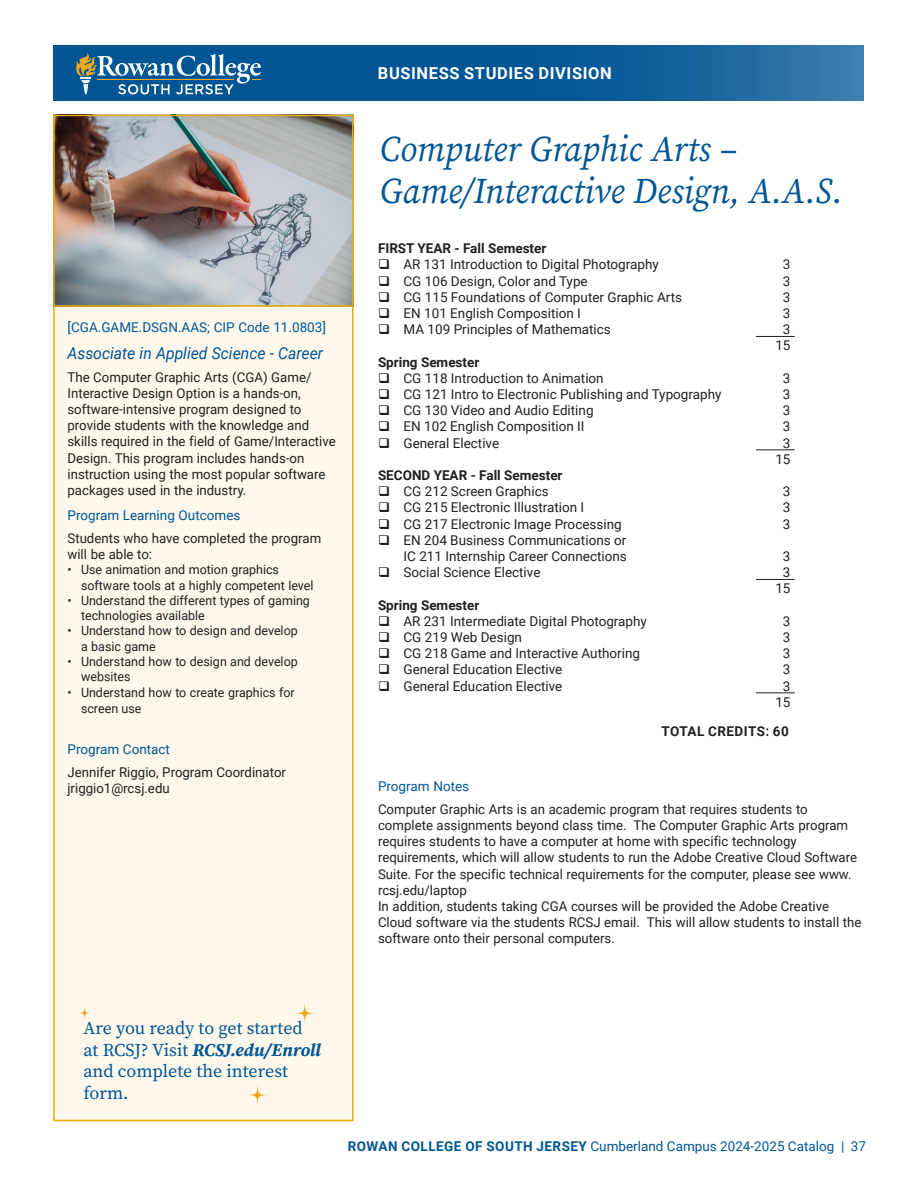
<style>
.page{position:relative;width:918px;height:1188px;background:#fff}
.page>*{position:absolute;margin:0;border:0;box-sizing:border-box;transform-origin:0 0}
.L3__ProgramHeadline{font:italic 36px/42px "Source Serif Pro";color:#005595;scale:.95 1}
.t1{font:18px/21.6px "Source Serif Pro";color:#005595}
._4b__Degree_Subhead{font:italic 16.5px "Roboto";color:#005595;scale:.95 1}
.t2{font:700 16.5px "Roboto";letter-spacing:.035em;color:#fff}
.Catalog_text_8_5{font:13.5px/16.2px "Roboto";color:#231f20}
._3b_Course_names{font:13.5px/16.2px "Roboto";color:#231f20;text-align:right}
._4c__Side_Text_Title{font:13.5px "Roboto";color:#005595}
.Total_Credits{font:700 13.5px "Roboto";color:#231f20}
._4c__Program_Learning_Outcomes{font:13.5px "Roboto";color:#005595}
.Total_Credits-2{font:700 13.5px "Roboto";letter-spacing:.035em;color:#231f20}
.total_credits{font:13.5px "Roboto";color:#231f20}
.t3{font:12.75px/15.3px "Roboto";color:#231f20}
.s1{font-weight:700;font-style:italic}
.s2{font-weight:700}
</style>
<div class="page">
<svg style="left:54px;top:45px;width:810px;height:56px;background:#0d5d9a"></svg>
<svg style="left:76px;top:53px;width:185px;height:41px;background:#417ca5"></svg>
<div style="left:53px;top:115px;width:300px;height:1006px;background:#fdf8eb;border:2px solid #eaaa00"></div>
<svg style="left:246px;top:1084px;width:23px;height:22px"></svg>
<svg style="left:294px;top:1002px;width:22px;height:22px"></svg>
<svg style="left:77px;top:1006px;width:15px;height:14px"></svg>
<img style="left:56px;top:118px;width:294px;height:186px">
<div style="left:53px;top:115px;width:300px;height:192px;border:2px solid #eaaa00"></div>
<hr style="left:756px;top:336px;width:39px;height:1px;background:#231f20">
<hr style="left:756px;top:449px;width:39px;height:1px;background:#231f20">
<hr style="left:756px;top:579px;width:39px;height:1px;background:#231f20">
<hr style="left:756px;top:692px;width:39px;height:1px;background:#231f20">
<p class="_4c__Side_Text_Title" style="left:68px;top:318px;width:260px">[CGA.GAME.DSGN.AAS; CIP Code 11.0803]</p>
<p class="_4b__Degree_Subhead" style="left:68px;top:341px;width:271px">Associate in Applied Science - Career</p>
<p class="Catalog_text_8_5" style="left:68px;top:368px;width:270px">The Computer Graphic Arts (CGA) Game/ Interactive Design Option is a hands-on, software-intensive program designed to provide students with the knowledge and skills required in the field of Game/Interactive Design. This program includes hands-on instruction using the most popular software packages used in the industry.</p>
<p class="_4c__Program_Learning_Outcomes" style="left:68px;top:506px;width:174px">Program Learning Outcomes</p>
<p class="Catalog_text_8_5" style="left:68px;top:529px;width:255px">Students who have completed the program will be able to:</p>
<p class="t3" style="left:81px;top:562px;width:234px;text-indent:-14px">• Use animation and motion graphics software tools at a highly competent level</p>
<p class="t3" style="left:81px;top:592px;width:230px;text-indent:-14px">• Understand the different types of gaming technologies available</p>
<p class="t3" style="left:81px;top:623px;width:218px;text-indent:-14px">• Understand how to design and develop a basic game</p>
<p class="t3" style="left:81px;top:653px;width:218px;text-indent:-14px">• Understand how to design and develop websites</p>
<p class="t3" style="left:81px;top:683px;width:215px;line-height:16.5px;text-indent:-14px">• Understand how to create graphics for screen use</p>
<p class="_4c__Program_Learning_Outcomes" style="left:68px;top:740px;width:104px">Program Contact</p>
<p class="Catalog_text_8_5" style="left:68px;top:764px;width:220px">Jennifer Riggio, Program Coordinator</p>
<p class="Catalog_text_8_5" style="left:68px;top:780px;width:104px">jriggio1@rcsj.edu</p>
<p class="t2" style="left:378px;top:62px;width:235px">BUSINESS STUDIES DIVISION</p>
<p class="L3__ProgramHeadline" style="left:380px;top:128px;width:489px">Computer Graphic Arts –<br>Game/Interactive Design, A.A.S.</p>
<p class="Total_Credits" style="left:378px;top:239px;width:170px">FIRST YEAR - Fall Semester</p>
<p class="_3b_Course_names" style="left:378px;top:256px;width:282px">❑ AR 131 Introduction to Digital Photography</p>
<p class="_3b_Course_names" style="left:783px;top:256px;width:9px">3</p>
<p class="_3b_Course_names" style="left:378px;top:272px;width:211px">❑ CG 106 Design, Color and Type</p>
<p class="_3b_Course_names" style="left:783px;top:272px;width:9px">3</p>
<p class="_3b_Course_names" style="left:378px;top:288px;width:306px">❑ CG 115 Foundations of Computer Graphic Arts</p>
<p class="_3b_Course_names" style="left:783px;top:288px;width:9px">3</p>
<p class="_3b_Course_names" style="left:378px;top:305px;width:204px">❑ EN 101 English Composition I</p>
<p class="_3b_Course_names" style="left:783px;top:305px;width:9px">3</p>
<p class="_3b_Course_names" style="left:378px;top:321px;width:234px">❑ MA 109 Principles of Mathematics</p>
<p class="_3b_Course_names" style="left:783px;top:321px;width:9px">3</p>
<p class="total_credits" style="left:775px;top:336px;width:17px">15</p>
<p class="Total_Credits" style="left:378px;top:352px;width:103px">Spring Semester</p>
<p class="_3b_Course_names" style="left:378px;top:369px;width:227px">❑ CG 118 Introduction to Animation</p>
<p class="_3b_Course_names" style="left:783px;top:369px;width:9px">3</p>
<p class="_3b_Course_names" style="left:378px;top:386px;width:345px">❑ CG 121 Intro to Electronic Publishing and Typography</p>
<p class="_3b_Course_names" style="left:783px;top:386px;width:9px">3</p>
<p class="_3b_Course_names" style="left:378px;top:402px;width:217px">❑ CG 130 Video and Audio Editing</p>
<p class="_3b_Course_names" style="left:783px;top:402px;width:9px">3</p>
<p class="_3b_Course_names" style="left:378px;top:418px;width:208px">❑ EN 102 English Composition II</p>
<p class="_3b_Course_names" style="left:783px;top:418px;width:9px">3</p>
<p class="_3b_Course_names" style="left:378px;top:434px;width:123px">❑ General Elective</p>
<p class="_3b_Course_names" style="left:783px;top:434px;width:9px">3</p>
<p class="total_credits" style="left:775px;top:449px;width:17px">15</p>
<p class="Total_Credits" style="left:378px;top:466px;width:186px">SECOND YEAR - Fall Semester</p>
<p class="_3b_Course_names" style="left:378px;top:483px;width:172px">❑ CG 212 Screen Graphics</p>
<p class="_3b_Course_names" style="left:783px;top:483px;width:9px">3</p>
<p class="_3b_Course_names" style="left:378px;top:499px;width:208px">❑ CG 215 Electronic Illustration I</p>
<p class="_3b_Course_names" style="left:783px;top:499px;width:9px">3</p>
<p class="_3b_Course_names" style="left:378px;top:515px;width:245px">❑ CG 217 Electronic Image Processing</p>
<p class="_3b_Course_names" style="left:783px;top:515px;width:9px">3</p>
<p class="_3b_Course_names" style="left:378px;top:531px;width:250px">❑ EN 204 Business Communications or<br>IC 211 Internship Career Connections</p>
<p class="_3b_Course_names" style="left:783px;top:548px;width:9px">3</p>
<p class="_3b_Course_names" style="left:378px;top:564px;width:164px">❑ Social Science Elective</p>
<p class="_3b_Course_names" style="left:783px;top:564px;width:9px">3</p>
<p class="total_credits" style="left:775px;top:579px;width:17px">15</p>
<p class="Total_Credits" style="left:378px;top:595px;width:103px">Spring Semester</p>
<p class="_3b_Course_names" style="left:378px;top:612px;width:271px">❑ AR 231 Intermediate Digital Photography</p>
<p class="_3b_Course_names" style="left:783px;top:612px;width:9px">3</p>
<p class="_3b_Course_names" style="left:378px;top:629px;width:146px">❑ CG 219 Web Design</p>
<p class="_3b_Course_names" style="left:783px;top:629px;width:9px">3</p>
<p class="_3b_Course_names" style="left:378px;top:645px;width:264px">❑ CG 218 Game and Interactive Authoring</p>
<p class="_3b_Course_names" style="left:783px;top:645px;width:9px">3</p>
<p class="_3b_Course_names" style="left:378px;top:661px;width:186px">❑ General Education Elective</p>
<p class="_3b_Course_names" style="left:783px;top:661px;width:9px">3</p>
<p class="_3b_Course_names" style="left:378px;top:677px;width:186px">❑ General Education Elective</p>
<p class="_3b_Course_names" style="left:783px;top:677px;width:9px">3</p>
<p class="total_credits" style="left:775px;top:692px;width:17px">15</p>
<p class="Total_Credits-2" style="left:662px;top:722px;width:129px">TOTAL CREDITS: 60</p>
<p class="_4c__Program_Learning_Outcomes" style="left:378px;top:777px;width:93px">Program Notes</p>
<p class="Catalog_text_8_5" style="left:378px;top:800px;width:481px">Computer Graphic Arts is an academic program that requires students to complete assignments beyond class time. The Computer Graphic Arts program requires students to have a computer at home with specific technology requirements, which will allow students to run the Adobe Creative Cloud Software Suite. For the specific technical requirements for the computer, please see www. rcsj.edu/laptop</p>
<p class="Catalog_text_8_5" style="left:378px;top:898px;width:485px">In addition, students taking CGA courses will be provided the Adobe Creative<br>Cloud software via the students RCSJ email. This will allow students to install the software onto their personal computers.</p>
<h2 class="t1" style="left:84px;top:1017px;width:239px">Are you ready to get started at RCSJ? Visit <span class="s1">RCSJ.edu/Enroll </span>and complete the interest form.</h2>
<p class="_4c__Side_Text_Title" style="left:348px;top:1137px;width:520px"><span class="s2">ROWAN COLLEGE OF SOUTH JERSEY</span> Cumberland Campus 2024-2025 Catalog | 37</p>
</div>
